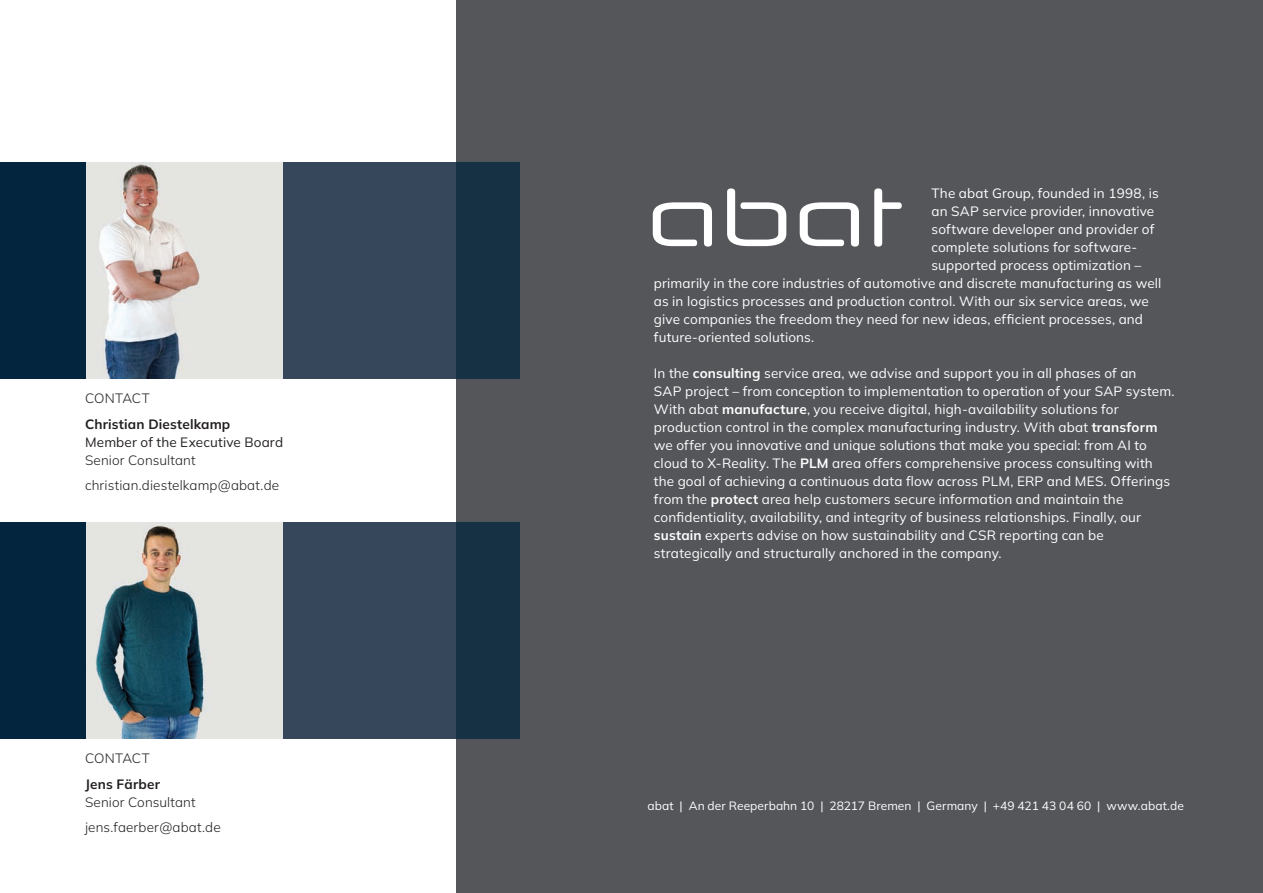
<style>
.page{position:relative;width:1263px;height:893px;background:#fff}
.page>*{position:absolute;margin:0;border:0;box-sizing:border-box;transform-origin:0 0}
.t1{font:13.5px/18px "Mulish";letter-spacing:.01em;color:#fff}
.t2{font:300 13.5px/25.5px "Mulish";letter-spacing:.01em;color:#231f20}
.t3{font:700 13.5px "Mulish";letter-spacing:.015em;color:#231f20}
.t4{font:13.5px "Mulish";letter-spacing:.01em;color:#231f20}
.t5{font:12px "Mulish";letter-spacing:.005em;color:#fff}
.s1{font-weight:700}
</style>
<div class="page">
<div style="left:456px;top:0;width:807px;height:893px;background:#54565a"></div>
<svg style="left:653px;top:188px;width:249px;height:59px"></svg>
<img style="left:85px;top:522px;width:198px;height:216px">
<img style="left:85px;top:162px;width:198px;height:216px">
<div style="left:0;top:522px;width:85px;height:216px;background:#03253d"></div>
<div style="left:0;top:162px;width:85px;height:216px;background:#03253d"></div>
<div style="left:283px;top:522px;width:173px;height:216px;background:#37475b"></div>
<div style="left:456px;top:522px;width:64px;height:216px;background:#173144"></div>
<div style="left:283px;top:162px;width:173px;height:216px;background:#37475b"></div>
<div style="left:456px;top:162px;width:64px;height:216px;background:#173144"></div>
<p class="t2" style="left:85px;top:385px;width:66px">CONTACT</p>
<p class="t3" style="left:85px;top:415px;width:147px">Christian Diestelkamp</p>
<p class="t4" style="left:85px;top:433px;width:200px">Member of the Executive Board</p>
<p class="t2" style="left:85px;top:447px;width:196px">Senior Consultant christian.diestelkamp@abat.de</p>
<p class="t2" style="left:85px;top:745px;width:66px">CONTACT</p>
<p class="t3" style="left:85px;top:775px;width:76px">Jens Färber</p>
<p class="t2" style="left:85px;top:789px;width:137px">Senior Consultant jens.faerber@abat.de</p>
<p class="t1" style="left:931px;top:184px;width:229px">The abat Group, founded in 1998, is</p>
<p class="t1" style="left:931px;top:202px;width:224px">an SAP service provider, innovative</p>
<p class="t1" style="left:931px;top:220px;width:224px">software developer and provider of</p>
<p class="t1" style="left:931px;top:238px;width:207px">complete solutions for software-</p>
<p class="t1" style="left:931px;top:256px;width:211px">supported process optimization –</p>
<p class="t1" style="left:654px;top:274px;width:509px">primarily in the core industries of automotive and discrete manufacturing as well</p>
<p class="t1" style="left:654px;top:292px;width:496px">as in logistics processes and production control. With our six service areas, we</p>
<p class="t1" style="left:654px;top:310px;width:491px">give companies the freedom they need for new ideas, efficient processes, and</p>
<p class="t1" style="left:654px;top:328px;width:162px">future-oriented solutions.</p>
<p class="t1" style="left:654px;top:364px;width:522px">In the <span class="s1">consulting</span> service area, we advise and support you in all phases of an<br>SAP project – from conception to implementation to operation of your SAP system.<br>With abat <span class="s1">manufacture</span>, you receive digital, high-availability solutions for production control in the complex manufacturing industry. With abat <span class="s1">transform </span>we offer you innovative and unique solutions that make you special: from AI to cloud to X-Reality. The <span class="s1">PLM</span> area offers comprehensive process consulting with the goal of achieving a continuous data flow across PLM, ERP and MES. Offerings from the <span class="s1">protect</span> area help customers secure information and maintain the confidentiality, availability, and integrity of business relationships. Finally, our <span class="s1">sustain</span> experts advise on how sustainability and CSR reporting can be strategically and structurally anchored in the company.</p>
<p class="t5" style="left:647px;top:798px;width:538px">abat | An der Reeperbahn 10 | 28217 Bremen | Germany | +49 421 43 04 60 | www.abat.de</p>
</div>
